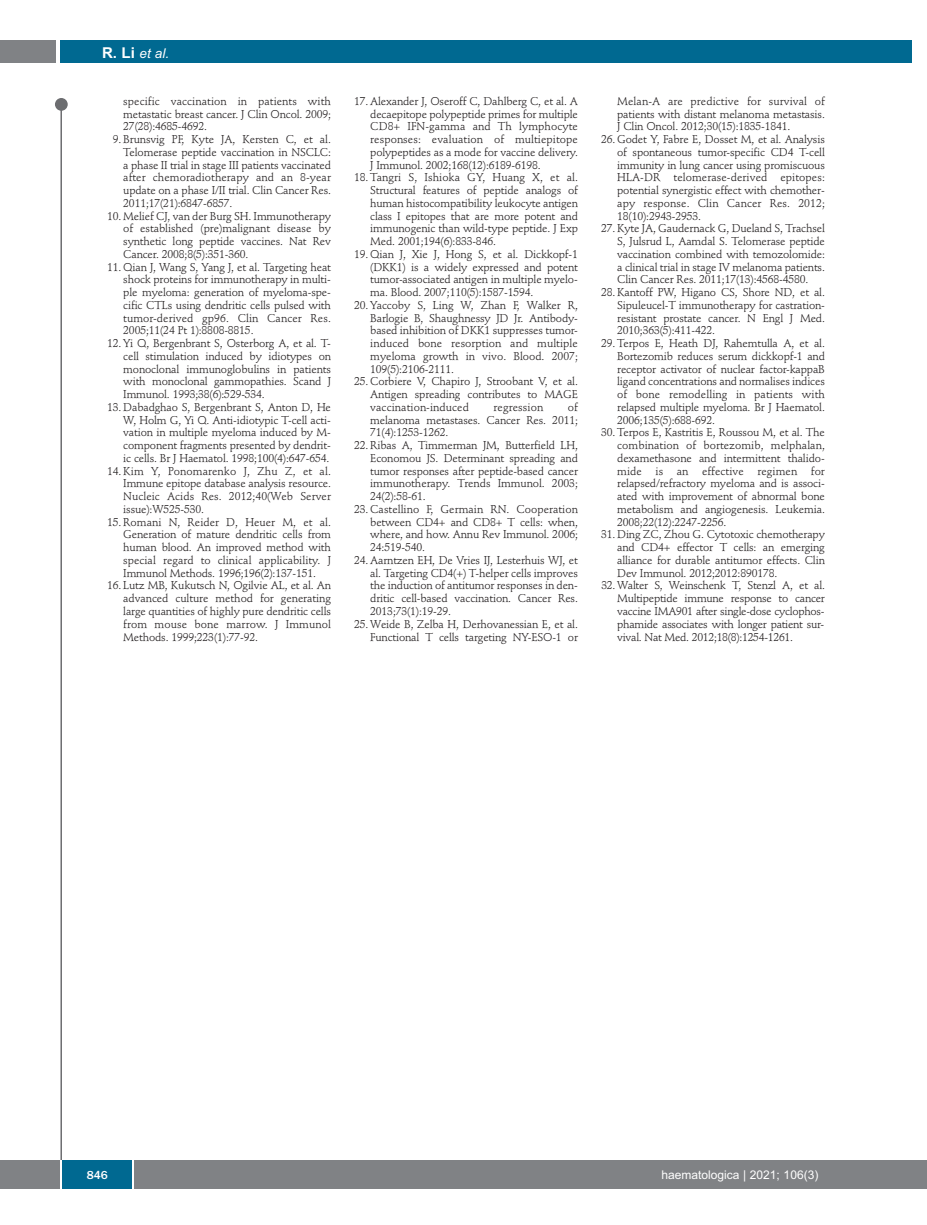
<style>
.page{position:relative;width:927px;height:1225px;background:#fff}
.page>*{position:absolute;margin:0;border:0;box-sizing:border-box;transform-origin:0 0}
.t1{font:italic 13.5px "Arial";color:#fff}
.t2{font:12px "Arial";color:#fff}
.t3{font:500 12px "Franklin Gothic";color:#fff}
.t4{font:11.25px/12.8px "Stempel Schneidler";letter-spacing:-.015em;color:#231f20;text-align:justify}
.t5{font:11.25px "Stempel Schneidler";letter-spacing:.005em;color:#231f20}
.s1{font-weight:700;font-style:normal;font-size:15px}
</style>
<div class="page">
<div style="left:911px;top:1160px;width:16px;height:28px;background:#808285"></div>
<div style="left:55px;top:98px;width:13px;height:13px;background:#6c6d70;border-radius:50%"></div>
<hr style="left:60px;top:101px;width:2px;height:1061px;background:#6c6d70">
<div style="left:60px;top:40px;width:852px;height:22px;background:#006991"></div>
<div style="left:0;top:40px;width:56px;height:22px;background:#808285"></div>
<div style="left:0;top:1160px;width:911px;height:28px;background:#808285"></div>
<div style="left:62px;top:1160px;width:71px;height:28px;background:#006991"></div>
<hr style="left:60px;top:1160px;width:2px;height:28px;background:#fff">
<svg style="left:133px;top:1160px;width:1px;height:28px"></svg>
<p class="t1" style="left:102px;top:45px;width:69px"><span class="s1">R. Li</span> et al.</p>
<p class="t4" style="left:123px;top:96px;width:209px">specific vaccination in patients with metastatic breast cancer. J Clin Oncol. 2009; 27(28):4685-4692.</p>
<p class="t4" style="left:123px;top:134px;width:209px;text-indent:-10px">9. Brunsvig PF, Kyte JA, Kersten C, et al.<br>Telomerase peptide vaccination in NSCLC: a phase II trial in stage III patients vaccinated after chemoradiotherapy and an 8-year update on a phase I/II trial. Clin Cancer Res.<br>2011;17(21):6847-6857.</p>
<p class="t4" style="left:123px;top:210px;width:209px;text-indent:-16px">10. Melief CJ, van der Burg SH. Immunotherapy of established (pre)malignant disease by synthetic long peptide vaccines. Nat Rev Cancer. 2008;8(5):351-360.</p>
<p class="t4" style="left:123px;top:261px;width:209px;text-indent:-16px">11. Qian J, Wang S, Yang J, et al. Targeting heat shock proteins for immunotherapy in multi&shy;ple myeloma: generation of myeloma-spe&shy;cific CTLs using dendritic cells pulsed with tumor-derived gp96. Clin Cancer Res.<br>2005;11(24 Pt 1):8808-8815.</p>
<p class="t4" style="left:123px;top:338px;width:209px;text-indent:-16px">12. Yi Q, Bergenbrant S, Osterborg A, et al. T&shy;cell stimulation induced by idiotypes on monoclonal immunoglobulins in patients with monoclonal gammopathies. Scand J Immunol. 1993;38(6):529-534.</p>
<p class="t4" style="left:123px;top:402px;width:209px;text-indent:-16px">13. Dabadghao S, Bergenbrant S, Anton D, He W, Holm G, Yi Q. Anti-idiotypic T-cell acti&shy;vation in multiple myeloma induced by M&shy;component fragments presented by dendrit&shy;ic cells. Br J Haematol. 1998;100(4):647-654.</p>
<p class="t4" style="left:123px;top:465px;width:209px;text-indent:-16px">14. Kim Y, Ponomarenko J, Zhu Z, et al.<br>Immune epitope database analysis resource.<br>Nucleic Acids Res. 2012;40(Web Server issue):W525-530.</p>
<p class="t4" style="left:123px;top:516px;width:209px;text-indent:-16px">15. Romani N, Reider D, Heuer M, et al.<br>Generation of mature dendritic cells from human blood. An improved method with special regard to clinical applicability. J Immunol Methods. 1996;196(2):137-151.</p>
<p class="t4" style="left:123px;top:580px;width:209px;text-indent:-16px">16. Lutz MB, Kukutsch N, Ogilvie AL, et al. An advanced culture method for generating large quantities of highly pure dendritic cells from mouse bone marrow. J Immunol Methods. 1999;223(1):77-92.</p>
<p class="t4" style="left:370px;top:96px;width:209px;text-indent:-16px">17. Alexander J, Oseroff C, Dahlberg C, et al. A decaepitope polypeptide primes for multiple CD8+ IFN-gamma and Th lymphocyte responses: evaluation of multiepitope polypeptides as a mode for vaccine delivery.<br>J Immunol. 2002;168(12):6189-6198.</p>
<p class="t4" style="left:370px;top:172px;width:209px;text-indent:-16px">18. Tangri S, Ishioka GY, Huang X, et al.<br>Structural features of peptide analogs of human histocompatibility leukocyte antigen class I epitopes that are more potent and immunogenic than wild-type peptide. J Exp Med. 2001;194(6):833-846.</p>
<p class="t4" style="left:370px;top:249px;width:209px;text-indent:-16px">19. Qian J, Xie J, Hong S, et al. Dickkopf-1 (DKK1) is a widely expressed and potent tumor-associated antigen in multiple myelo&shy;ma. Blood. 2007;110(5):1587-1594.</p>
<p class="t4" style="left:370px;top:300px;width:209px;text-indent:-16px">20. Yaccoby S, Ling W, Zhan F, Walker R, Barlogie B, Shaughnessy JD Jr. Antibody&shy;based inhibition of DKK1 suppresses tumor&shy;induced bone resorption and multiple myeloma growth in vivo. Blood. 2007; 109(5):2106-2111.</p>
<p class="t4" style="left:370px;top:376px;width:209px;text-indent:-16px">25. Corbiere V, Chapiro J, Stroobant V, et al.<br>Antigen spreading contributes to MAGE vaccination-induced</p>
<p class="t4" style="left:370px;top:402px;width:209px;text-indent:198px">of melanoma metastases. Cancer Res. 2011; 71(4):1253-1262.</p>
<p class="t4" style="left:370px;top:440px;width:209px;text-indent:-16px">22. Ribas A, Timmerman JM, Butterfield LH, Economou JS. Determinant spreading and tumor responses after peptide-based cancer immunotherapy. Trends Immunol. 2003; 24(2):58-61.</p>
<p class="t4" style="left:370px;top:504px;width:209px;text-indent:-16px">23. Castellino F, Germain RN. Cooperation between CD4+ and CD8+ T cells: when, where, and how. Annu Rev Immunol. 2006; 24:519-540.</p>
<p class="t4" style="left:370px;top:555px;width:209px;text-indent:-16px">24. Aarntzen EH, De Vries IJ, Lesterhuis WJ, et al. Targeting CD4(+) T-helper cells improves the induction of antitumor responses in den&shy;dritic cell-based vaccination. Cancer Res.<br>2013;73(1):19-29.</p>
<p class="t4" style="left:354px;top:618px;width:225px;text-align:right">25. Weide B, Zelba H, Derhovanessian E, et al.<br>Functional T cells targeting NY-ESO-1 or</p>
<p class="t5" style="left:494px;top:402px;width:51px">regression</p>
<p class="t4" style="left:617px;top:96px;width:209px">Melan-A are predictive for survival of patients with distant melanoma metastasis.<br>J Clin Oncol. 2012;30(15):1835-1841.</p>
<p class="t4" style="left:617px;top:134px;width:209px;text-indent:-16px">26. Godet Y, Fabre E, Dosset M, et al. Analysis of spontaneous tumor-specific CD4 T-cell immunity in lung cancer using promiscuous HLA-DR telomerase-derived epitopes: potential synergistic effect with chemother&shy;apy response. Clin Cancer Res. 2012; 18(10):2943-2953.</p>
<p class="t4" style="left:617px;top:223px;width:209px;text-indent:-16px">27. Kyte JA, Gaudernack G, Dueland S, Trachsel S, Julsrud L, Aamdal S. Telomerase peptide vaccination combined with temozolomide: a clinical trial in stage IV melanoma patients.<br>Clin Cancer Res. 2011;17(13):4568-4580.</p>
<p class="t4" style="left:617px;top:287px;width:209px;text-indent:-16px">28. Kantoff PW, Higano CS, Shore ND, et al.<br>Sipuleucel-T immunotherapy for castration&shy;resistant prostate cancer. N Engl J Med.<br>2010;363(5):411-422.</p>
<p class="t4" style="left:617px;top:338px;width:209px;text-indent:-16px">29. Terpos E, Heath DJ, Rahemtulla A, et al.<br>Bortezomib reduces serum dickkopf-1 and receptor activator of nuclear factor-kappaB ligand concentrations and normalises indices of bone remodelling in patients with relapsed multiple myeloma. Br J Haematol.<br>2006;135(5):688-692.</p>
<p class="t4" style="left:617px;top:427px;width:209px;text-indent:-16px">30. Terpos E, Kastritis E, Roussou M, et al. The combination of bortezomib, melphalan, dexamethasone and intermittent thalido&shy;mide is an effective regimen for relapsed/refractory myeloma and is associ&shy;ated with improvement of abnormal bone metabolism and angiogenesis. Leukemia.<br>2008;22(12):2247-2256.</p>
<p class="t4" style="left:617px;top:529px;width:209px;text-indent:-16px">31. Ding ZC, Zhou G. Cytotoxic chemotherapy and CD4+ effector T cells: an emerging alliance for durable antitumor effects. Clin Dev Immunol. 2012;2012:890178.</p>
<p class="t4" style="left:617px;top:580px;width:209px;text-indent:-16px">32. Walter S, Weinschenk T, Stenzl A, et al.<br>Multipeptide immune response to cancer vaccine IMA901 after single-dose cyclophos&shy;phamide associates with longer patient sur&shy;vival. Nat Med. 2012;18(8):1254-1261.</p>
<p class="t3" style="left:87px;top:1167px;width:23px">846</p>
<p class="t2" style="left:661px;top:1167px;width:158px">haematologica | 2021; 106(3)</p>
</div>
